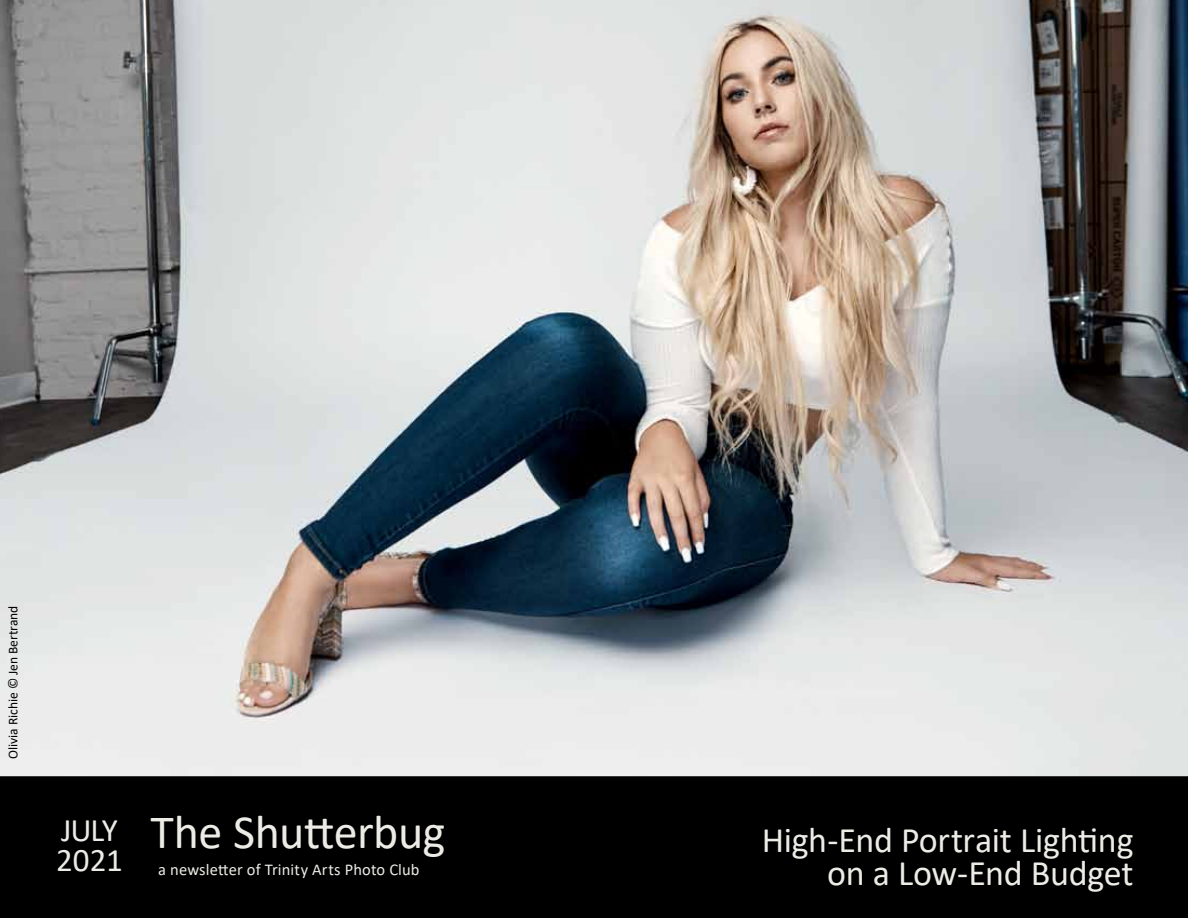
<style>
.page{position:relative;width:1188px;height:918px;background:#fff}
.page>*{position:absolute;margin:0;border:0;box-sizing:border-box;transform-origin:0 0}
.t1{font:48px "Calibri";letter-spacing:-.01em;color:#ecebe6}
.t2{font:36px/33px "Calibri";letter-spacing:-.01em;color:#ecebe6;text-align:right}
.t3{font:33px "Calibri";color:#ecebe6}
.t4{font:16.5px "Calibri";letter-spacing:.01em;color:#ecebe6}
.t5{font:13.5px "Calibri";color:#000}
.s1{font-size:33px}
</style>
<div class="page">
<img style="left:0;top:0;width:1188px;height:776px">
<div style="left:0;top:776px;width:1188px;height:142px;background:#000"></div>
<div style="left:46px;top:816px;width:87px;height:80px;background:#000"></div>
<div style="left:45px;top:815px;width:89px;height:81px;border:2px solid #000"></div>
<p class="t5" style="left:4px;top:759px;width:155px;rotate:-90deg">Olivia Richie © Jen Bertrand</p>
<h1 class="t1" style="left:61px;top:799px;width:386px"><span class="s1">JULY</span> The Shutterbug</h1>
<p class="t3" style="left:56px;top:837px;width:68px">2021</p>
<p class="t4" style="left:158px;top:858px;width:263px">a newsletter of Trinity Arts Photo Club</p>
<p class="t2" style="left:762px;top:823px;width:373px">High-End Portrait Lighting on a Low-End Budget</p>
</div>
